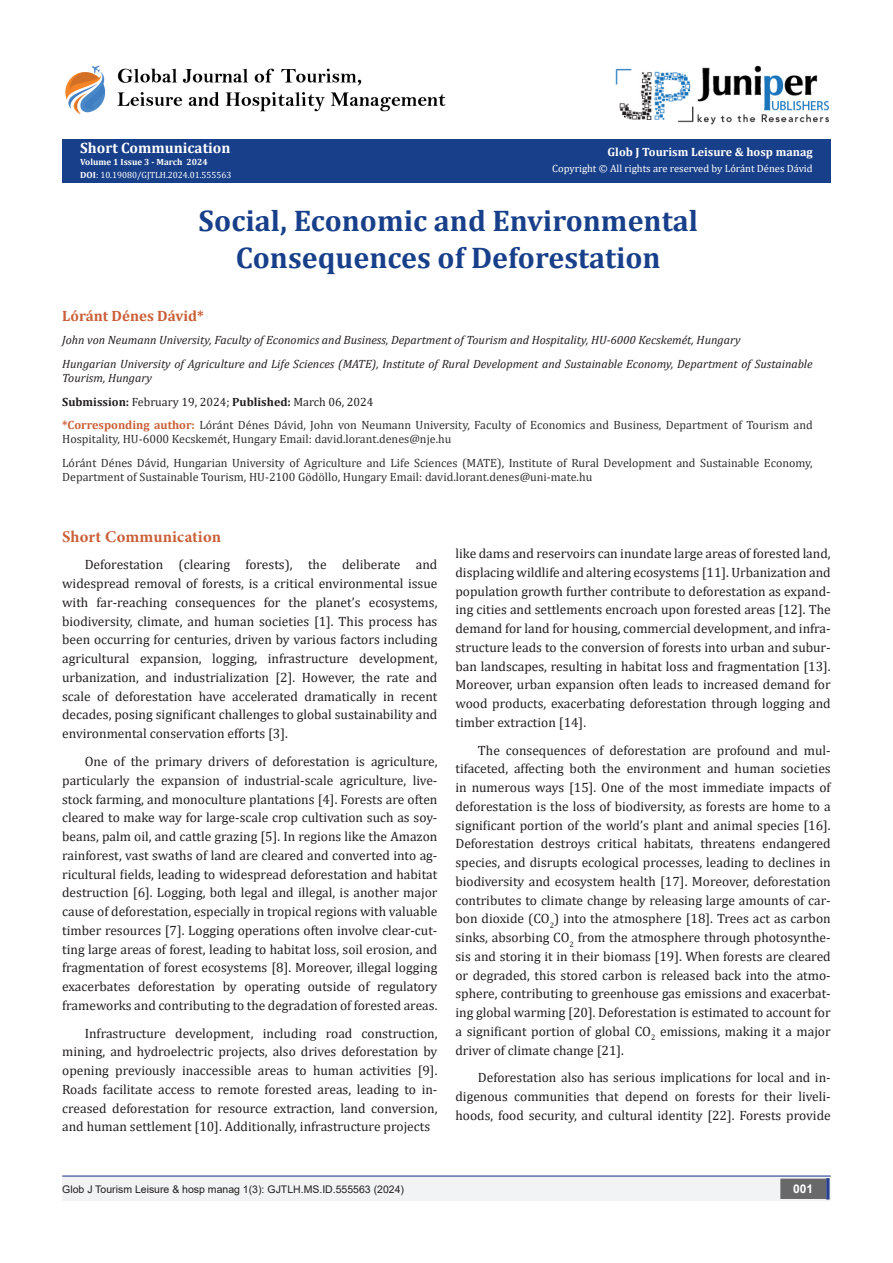
<style>
.page{position:relative;width:893px;height:1263px;background:#fff}
.page>*{position:absolute;margin:0;border:0;box-sizing:border-box;transform-origin:0 0}
.t1{font:700 30px/37.5px "Cambria";color:#183f89;text-align:center}
.t2{font:700 16.5px "Minion Pro";letter-spacing:.01em;color:#ca5f37}
.t3{font:700 15px "Cambria";color:#fff}
.t4{font:700 15px "Cambria";color:#ca5f37}
.t5{font:13.5px/18.8px "Cambria";color:#231f20;text-align:justify}
.t6{font:12px/14.4px "Cambria";color:#312f30}
.t7{font:italic 12px/14.4px "Cambria";color:#231f20}
.t8{font:12px "Cambria";color:#231f20}
.t9{font:700 12px "Cambria";color:#fff}
.t10{font:700 12px "Arial";color:#fff}
.t11{font:10.5px "Arial";color:#231f20}
.t12{font:10.5px "Cambria";color:#fff}
.t13{font:9px "Cambria";color:#fff}
.t14{font:700 9px "Cambria";color:#fff}
.s1{font-weight:700}
.s2{font-weight:700;color:#ca5f37}
</style>
<div class="page">
<div style="left:62px;top:139px;width:769px;height:44px;background:#183f89"></div>
<hr style="left:62px;top:1175px;width:769px;height:1px;background:#253f8e">
<div style="left:62px;top:1177px;width:494px;height:24px;background:#f2f3f4"></div>
<div style="left:510px;top:1177px;width:321px;height:24px;background:#f2f3f4"></div>
<div style="left:781px;top:1179px;width:44px;height:19px;background:#68676a"></div>
<div style="left:780px;top:1178px;width:46px;height:21px;border:2px solid #68676a"></div>
<div style="left:826px;top:1178px;width:3px;height:21px;background:#253f8e;border:2px solid #253f8e"></div>
<img style="left:616px;top:65px;width:213px;height:60px">
<img style="left:65px;top:65px;width:381px;height:48px">
<p class="t3" style="left:80px;top:137px;width:152px">Short Communication</p>
<p class="t14" style="left:80px;top:156px;width:129px">Volume 1 Issue 3 - March 2024</p>
<p class="t13" style="left:80px;top:169px;width:153px"><span class="s1">DOI</span>: 10.19080/GJTLH.2024.01.555563</p>
<p class="t9" style="left:608px;top:144px;width:207px">Glob J Tourism Leisure &amp; hosp manag</p>
<p class="t12" style="left:552px;top:162px;width:262px">Copyright © All rights are reserved by Lóránt Dénes Dávid</p>
<p class="t1" style="left:199px;top:201px;width:501px">Social, Economic and Environmental<br>Consequences of Deforestation</p>
<p class="t4" style="left:62px;top:305px;width:143px">Lóránt Dénes Dávid*</p>
<p class="t7" style="left:62px;top:332px;width:680px">John von Neumann University, Faculty of Economics and Business, Department of Tourism and Hospitality, HU-6000 Kecskemét, Hungary</p>
<p class="t7" style="left:62px;top:356px;width:752px">Hungarian University of Agriculture and Life Sciences (MATE), Institute of Rural Development and Sustainable Economy, Department of Sustainable<br>Tourism, Hungary</p>
<p class="t8" style="left:62px;top:394px;width:313px"><span class="s1">Submission:</span> February 19, 2024; <span class="s1">Published:</span> March 06, 2024</p>
<p class="t6" style="left:62px;top:418px;width:752px"><span class="s2">*Corresponding author:</span> Lóránt Dénes Dávid, John von Neumann University, Faculty of Economics and Business, Department of Tourism and<br>Hospitality, HU-6000 Kecskemét, Hungary Email: david.lorant.denes@nje.hu</p>
<p class="t6" style="left:62px;top:455px;width:752px">Lóránt Dénes Dávid, Hungarian University of Agriculture and Life Sciences (MATE), Institute of Rural Development and Sustainable Economy,<br>Department of Sustainable Tourism, HU-2100 Gödöllo, Hungary Email: david.lorant.denes@uni-mate.hu</p>
<p class="t2" style="left:62px;top:525px;width:160px">Short Communication</p>
<p class="t5" style="left:62px;top:555px;width:377px;text-indent:22px">Deforestation (clearing forests), the deliberate and widespread removal of forests, is a critical environmental issue with far-reaching consequences for the planet’s ecosystems, biodiversity, climate, and human societies [1]. This process has been occurring for centuries, driven by various factors including agricultural expansion, logging, infrastructure development, urbanization, and industrialization [2]. However, the rate and scale of deforestation have accelerated dramatically in recent decades, posing significant challenges to global sustainability and environmental conservation efforts [3].</p>
<p class="t5" style="left:62px;top:752px;width:377px;text-indent:22px">One of the primary drivers of deforestation is agriculture, particularly the expansion of industrial-scale agriculture, live&shy;stock farming, and monoculture plantations [4]. Forests are often cleared to make way for large-scale crop cultivation such as soy&shy;beans, palm oil, and cattle grazing [5]. In regions like the Amazon rainforest, vast swaths of land are cleared and converted into ag&shy;ricultural fields, leading to widespread deforestation and habitat destruction [6]. Logging, both legal and illegal, is another major cause of deforestation, especially in tropical regions with valuable timber resources [7]. Logging operations often involve clear-cut&shy;ting large areas of forest, leading to habitat loss, soil erosion, and fragmentation of forest ecosystems [8]. Moreover, illegal logging exacerbates deforestation by operating outside of regulatory frameworks and contributing to the degradation of forested areas.</p>
<p class="t5" style="left:62px;top:1023px;width:377px;text-indent:22px">Infrastructure development, including road construction, mining, and hydroelectric projects, also drives deforestation by opening previously inaccessible areas to human activities [9].<br>Roads facilitate access to remote forested areas, leading to in&shy;creased deforestation for resource extraction, land conversion, and human settlement [10]. Additionally, infrastructure projects</p>
<p class="t5" style="left:455px;top:544px;width:377px">like dams and reservoirs can inundate large areas of forested land, displacing wildlife and altering ecosystems [11]. Urbanization and population growth further contribute to deforestation as expand&shy;ing cities and settlements encroach upon forested areas [12]. The demand for land for housing, commercial development, and infra&shy;structure leads to the conversion of forests into urban and subur&shy;ban landscapes, resulting in habitat loss and fragmentation [13].<br>Moreover, urban expansion often leads to increased demand for wood products, exacerbating deforestation through logging and timber extraction [14].</p>
<p class="t5" style="left:455px;top:741px;width:377px;text-indent:22px">The consequences of deforestation are profound and mul&shy;tifaceted, affecting both the environment and human societies in numerous ways [15]. One of the most immediate impacts of deforestation is the loss of biodiversity, as forests are home to a significant portion of the world’s plant and animal species [16].<br>Deforestation destroys critical habitats, threatens endangered species, and disrupts ecological processes, leading to declines in biodiversity and ecosystem health [17]. Moreover, deforestation contributes to climate change by releasing large amounts of car&shy;bon dioxide (CO<sub>2</sub>) into the atmosphere [18]. Trees act as carbon sinks, absorbing CO<sub>2</sub> from the atmosphere through photosynthe&shy;sis and storing it in their biomass [19]. When forests are cleared or degraded, this stored carbon is released back into the atmo&shy;sphere, contributing to greenhouse gas emissions and exacerbat&shy;ing global warming [20]. Deforestation is estimated to account for a significant portion of global CO<sub>2</sub> emissions, making it a major driver of climate change [21].</p>
<p class="t5" style="left:455px;top:1068px;width:377px;text-indent:22px">Deforestation also has serious implications for local and in&shy;digenous communities that depend on forests for their liveli&shy;hoods, food security, and cultural identity [22]. Forests provide</p>
<p class="t11" style="left:62px;top:1182px;width:343px">Glob J Tourism Leisure &amp; hosp manag 1(3): GJTLH.MS.ID.555563 (2024)</p>
<p class="t10" style="left:793px;top:1180px;width:22px">001</p>
</div>
